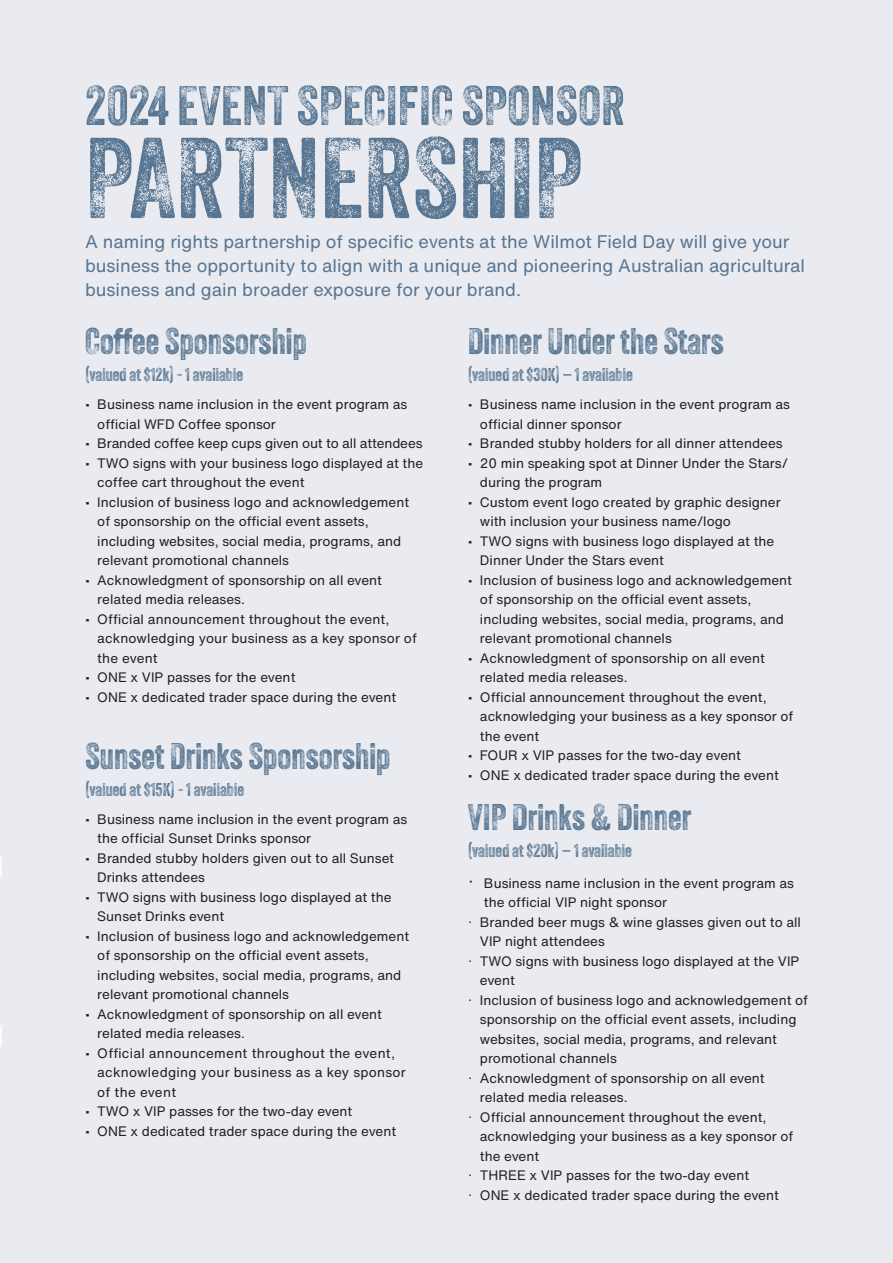
<style>
.page{position:relative;width:893px;height:1263px;background:#e9ebf0}
.page>*{position:absolute;margin:0;border:0;box-sizing:border-box;transform-origin:0 0}
.t1{font:111px "Veneer Three";color:#577591}
.t2{font:54px "Veneer Three";color:#577591}
.t3{font:36px "Veneer Three";color:#577591}
.t4{font:18px/24px "Helvetica Now Text";color:#577591}
.t5{font:18px "Veneer Three";color:#577591}
.t6{font:13.5px/19.5px "Helvetica Now Text";color:#231f20}
.t7{font:13.5px/19.5px "Helvetica Now Text";letter-spacing:.02em;color:#231f20}
.s1{font-size:18px}
</style>
<div class="page">
<svg style="left:0;top:856px;width:2px;height:191px"></svg>
<p class="t2" style="left:85px;top:73px;width:541px">2024 EVENT SPECIFIC SPONSOR</p>
<p class="t1" style="left:85px;top:111px;width:499px">PARTNERSHIP</p>
<p class="t4" style="left:85px;top:229px;width:721px">A naming rights partnership of specific events at the Wilmot Field Day will give your business the opportunity to align with a unique and pioneering Australian agricultural business and gain broader exposure for your brand.</p>
<p class="t3" style="left:85px;top:319px;width:223px">Coffee Sponsorship</p>
<p class="t5" style="left:85px;top:364px;width:160px">(valued at $12k) - 1 available</p>
<p class="t6" style="left:97px;top:394px;width:312px;text-indent:-12px">• Business name inclusion in the event program as official WFD Coffee sponsor</p>
<p class="t6" style="left:85px;top:433px;width:339px">• Branded coffee keep cups given out to all attendees</p>
<p class="t6" style="left:97px;top:453px;width:328px;text-indent:-12px">• TWO signs with your business logo displayed at the coffee cart throughout the event</p>
<p class="t6" style="left:97px;top:492px;width:313px;text-indent:-12px">• Inclusion of business logo and acknowledgement of sponsorship on the official event assets, including websites, social media, programs, and relevant promotional channels</p>
<p class="t6" style="left:97px;top:570px;width:286px;text-indent:-12px">• Acknowledgment of sponsorship on all event related media releases.</p>
<p class="t6" style="left:97px;top:609px;width:321px;text-indent:-12px">• Official announcement throughout the event, acknowledging your business as a key sponsor of the event</p>
<p class="t6" style="left:85px;top:667px;width:212px">• ONE x VIP passes for the event</p>
<p class="t6" style="left:85px;top:687px;width:313px">• ONE x dedicated trader space during the event</p>
<p class="t3" style="left:85px;top:734px;width:307px">Sunset Drinks Sponsorship</p>
<p class="t5" style="left:85px;top:778px;width:161px">(valued at $15K) - 1 available</p>
<p class="t6" style="left:97px;top:809px;width:312px;text-indent:-12px">• Business name inclusion in the event program as the official Sunset Drinks sponsor</p>
<p class="t6" style="left:97px;top:848px;width:298px;text-indent:-12px">• Branded stubby holders given out to all Sunset<br>Drinks attendees</p>
<p class="t6" style="left:97px;top:887px;width:296px;text-indent:-12px">• TWO signs with business logo displayed at the<br>Sunset Drinks event</p>
<p class="t6" style="left:97px;top:926px;width:313px;text-indent:-12px">• Inclusion of business logo and acknowledgement of sponsorship on the official event assets, including websites, social media, programs, and relevant promotional channels</p>
<p class="t6" style="left:97px;top:1004px;width:286px;text-indent:-12px">• Acknowledgment of sponsorship on all event related media releases.</p>
<p class="t7" style="left:97px;top:1043px;width:310px;text-indent:-12px">• Official announcement throughout the event, acknowledging your business as a key sponsor of the event</p>
<p class="t6" style="left:85px;top:1101px;width:269px">• TWO x VIP passes for the two-day event</p>
<p class="t6" style="left:85px;top:1121px;width:313px">• ONE x dedicated trader space during the event</p>
<p class="t3" style="left:468px;top:319px;width:257px">Dinner Under the Stars</p>
<p class="t5" style="left:468px;top:364px;width:167px">(valued at $30K) – 1 available</p>
<p class="t6" style="left:480px;top:394px;width:312px;text-indent:-12px">• Business name inclusion in the event program as official dinner sponsor</p>
<p class="t6" style="left:468px;top:433px;width:316px">• Branded stubby holders for all dinner attendees</p>
<p class="t6" style="left:480px;top:453px;width:310px;text-indent:-12px">• 20 min speaking spot at Dinner Under the Stars/ during the program</p>
<p class="t6" style="left:480px;top:492px;width:302px;text-indent:-12px">• Custom event logo created by graphic designer with inclusion your business name/logo</p>
<p class="t6" style="left:480px;top:531px;width:296px;text-indent:-12px">• TWO signs with business logo displayed at the<br>Dinner Under the Stars event</p>
<p class="t6" style="left:480px;top:570px;width:313px;text-indent:-12px">• Inclusion of business logo and acknowledgement of sponsorship on the official event assets, including websites, social media, programs, and relevant promotional channels</p>
<p class="t6" style="left:480px;top:648px;width:286px;text-indent:-12px">• Acknowledgment of sponsorship on all event related media releases.</p>
<p class="t6" style="left:480px;top:687px;width:315px;text-indent:-12px">• Official announcement throughout the event, acknowledging your business as a key sponsor of the event</p>
<p class="t6" style="left:468px;top:745px;width:275px">• FOUR x VIP passes for the two-day event</p>
<p class="t6" style="left:468px;top:765px;width:313px">• ONE x dedicated trader space during the event</p>
<p class="t3" style="left:468px;top:796px;width:225px">VIP Drinks &amp; Dinner</p>
<p class="t5" style="left:468px;top:840px;width:166px">(valued at $20k) – 1 available</p>
<p class="t6" style="left:484px;top:872px;width:312px;text-indent:-16px"><span class="s1">·</span> Business name inclusion in the event program as the official VIP night sponsor</p>
<p class="t6" style="left:480px;top:911px;width:322px;text-indent:-12px">· Branded beer mugs &amp; wine glasses given out to all<br>VIP night attendees</p>
<p class="t6" style="left:480px;top:950px;width:321px;text-indent:-12px">· TWO signs with business logo displayed at the VIP event</p>
<p class="t6" style="left:480px;top:989px;width:330px;text-indent:-12px">· Inclusion of business logo and acknowledgement of sponsorship on the official event assets, including websites, social media, programs, and relevant promotional channels</p>
<p class="t6" style="left:480px;top:1067px;width:286px;text-indent:-12px">· Acknowledgment of sponsorship on all event related media releases.</p>
<p class="t6" style="left:480px;top:1106px;width:315px;text-indent:-12px">· Official announcement throughout the event, acknowledging your business as a key sponsor of the event</p>
<p class="t6" style="left:468px;top:1165px;width:283px">· THREE x VIP passes for the two-day event</p>
<p class="t6" style="left:468px;top:1184px;width:313px">· ONE x dedicated trader space during the event</p>
</div>
